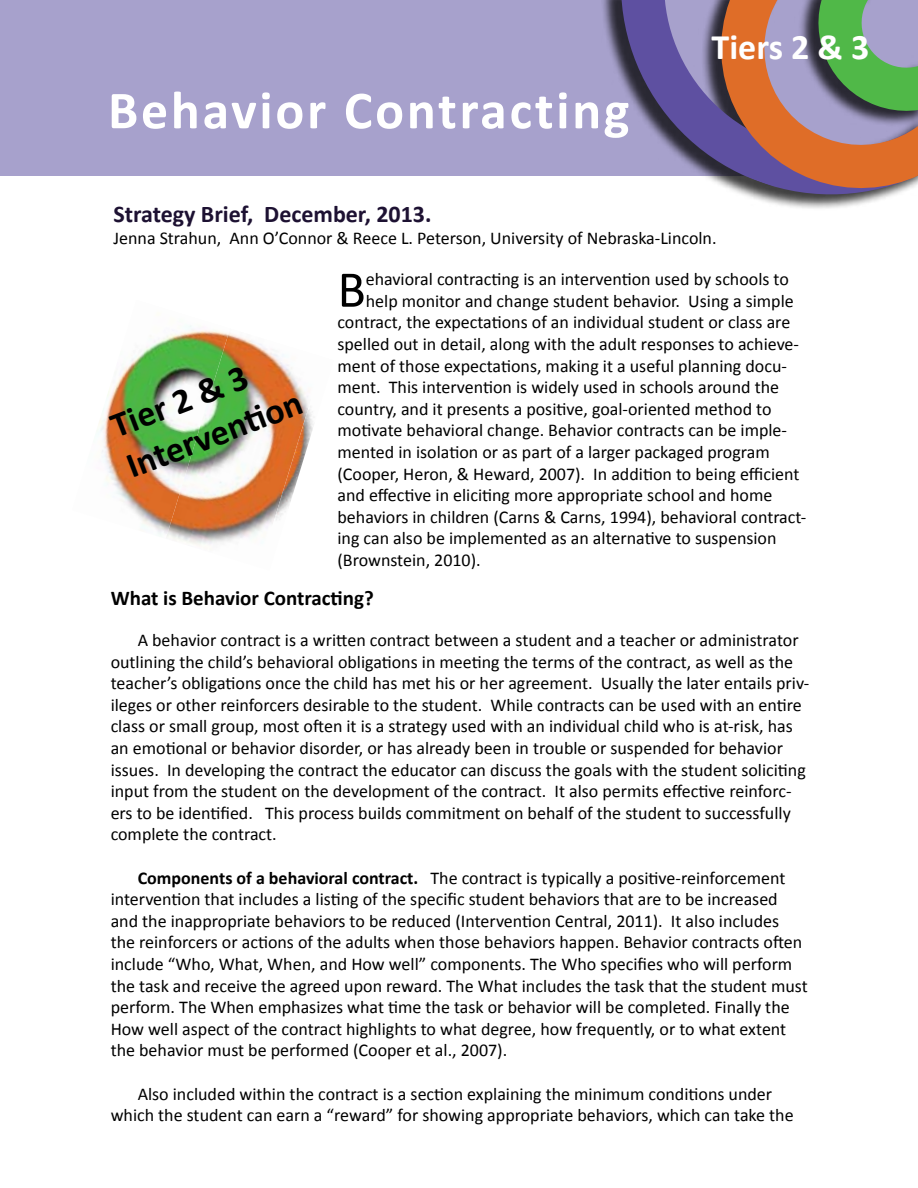
<style>
.page{position:relative;width:918px;height:1188px;background:#fff}
.page>*{position:absolute;margin:0;border:0;box-sizing:border-box;transform-origin:0 0}
.t1{font:700 54px "Calibri";letter-spacing:.05em;color:#fff}
.t2{font:52.05px "Calibri";color:#000}
.t3{font:700 36px/43.2px "Calibri";color:#000}
.t4{font:700 36px "Calibri";color:#fff}
.t5{font:700 24px "Calibri";color:#1d1132}
.t6{font:700 21px "Calibri";color:#000}
.t7{font:18px/21.6px "Calibri";color:#000}
.s1{font-weight:700}
</style>
<div class="page">
<div style="left:0;top:0;width:918px;height:176px;background:#a7a1cc"></div>
<div style="left:601px;top:0;width:317px;height:210px;background:#000;opacity:.75"></div>
<svg style="left:621px;top:0;width:297px;height:197px"></svg>
<svg style="left:704px;top:0;width:214px;height:182px"></svg>
<img style="left:98px;top:325px;width:94px;height:210px">
<img style="left:166px;top:328px;width:118px;height:218px">
<img style="left:260px;top:357px;width:54px;height:189px">
<h1 class="t1" style="left:108px;top:76px;width:523px">Behavior Contracting</h1>
<h3 class="t4" style="left:712px;top:24px;width:159px">Tiers 2 &amp; 3</h3>
<h3 class="t5" style="left:113px;top:199px;width:320px">Strategy Brief, December, 2013.</h3>
<p class="t7" style="left:113px;top:227px;width:605px">Jenna Strahun, Ann O’Connor &amp; Reece L. Peterson, University of Nebraska-Lincoln.</p>
<h3 class="t3" style="left:105px;top:407px;width:187px;rotate:-21deg">Tier 2 &amp; 3<br>Interventi on</h3>
<h2 class="t2" style="left:338px;top:257px;width:30px">B</h2>
<p class="t7" style="left:366px;top:268px;width:425px">ehavioral contracting is an intervention used by schools to</p>
<p class="t7" style="left:366px;top:290px;width:430px">help monitor and change student behavior. Using a simple</p>
<p class="t7" style="left:338px;top:312px;width:454px">contract, the expectations of an individual student or class are</p>
<p class="t7" style="left:338px;top:333px;width:463px">spelled out in detail, along with the adult responses to achieve-</p>
<p class="t7" style="left:338px;top:355px;width:451px">ment of those expectations, making it a useful planning docu-</p>
<p class="t7" style="left:338px;top:376px;width:443px">ment. This intervention is widely used in schools around the</p>
<p class="t7" style="left:338px;top:398px;width:436px">country, and it presents a positive, goal-oriented method to</p>
<p class="t7" style="left:338px;top:420px;width:451px">motivate behavioral change. Behavior contracts can be imple-</p>
<p class="t7" style="left:338px;top:441px;width:434px">mented in isolation or as part of a larger packaged program</p>
<p class="t7" style="left:338px;top:463px;width:463px">(Cooper, Heron, &amp; Heward, 2007). In addition to being efficient</p>
<p class="t7" style="left:338px;top:484px;width:436px">and effective in eliciting more appropriate school and home</p>
<p class="t7" style="left:338px;top:506px;width:470px">behaviors in children (Carns &amp; Carns, 1994), behavioral contract-</p>
<p class="t7" style="left:338px;top:528px;width:441px">ing can also be implemented as an alternative to suspension</p>
<p class="t7" style="left:338px;top:549px;width:145px">(Brownstein, 2010).</p>
<p class="t6" style="left:111px;top:584px;width:265px">What is Behavior Contracting?</p>
<p class="t7" style="left:111px;top:629px;width:700px;text-indent:27px">A behavior contract is a written contract between a student and a teacher or administrator outlining the child’s behavioral obligations in meeting the terms of the contract, as well as the teacher’s obligations once the child has met his or her agreement. Usually the later entails priv&shy;ileges or other reinforcers desirable to the student. While contracts can be used with an entire class or small group, most often it is a strategy used with an individual child who is at-risk, has an emotional or behavior disorder, or has already been in trouble or suspended for behavior issues. In developing the contract the educator can discuss the goals with the student soliciting input from the student on the development of the contract. It also permits effective reinforc&shy;ers to be identified. This process builds commitment on behalf of the student to successfully complete the contract.</p>
<p class="t7" style="left:111px;top:867px;width:699px;text-indent:27px"><span class="s1">Components of a behavioral contract.</span> The contract is typically a positive-reinforcement intervention that includes a listing of the specific student behaviors that are to be increased and the inappropriate behaviors to be reduced (Intervention Central, 2011). It also includes the reinforcers or actions of the adults when those behaviors happen. Behavior contracts often include “Who, What, When, and How well” components. The Who specifies who will perform the task and receive the agreed upon reward. The What includes the task that the student must perform. The When emphasizes what time the task or behavior will be completed. Finally the How well aspect of the contract highlights to what degree, how frequently, or to what extent the behavior must be performed (Cooper et al., 2007).</p>
<p class="t7" style="left:111px;top:1083px;width:685px;text-align:center">Also included within the contract is a section explaining the minimum conditions under<br>which the student can earn a “reward” for showing appropriate behaviors, which can take the</p>
</div>
